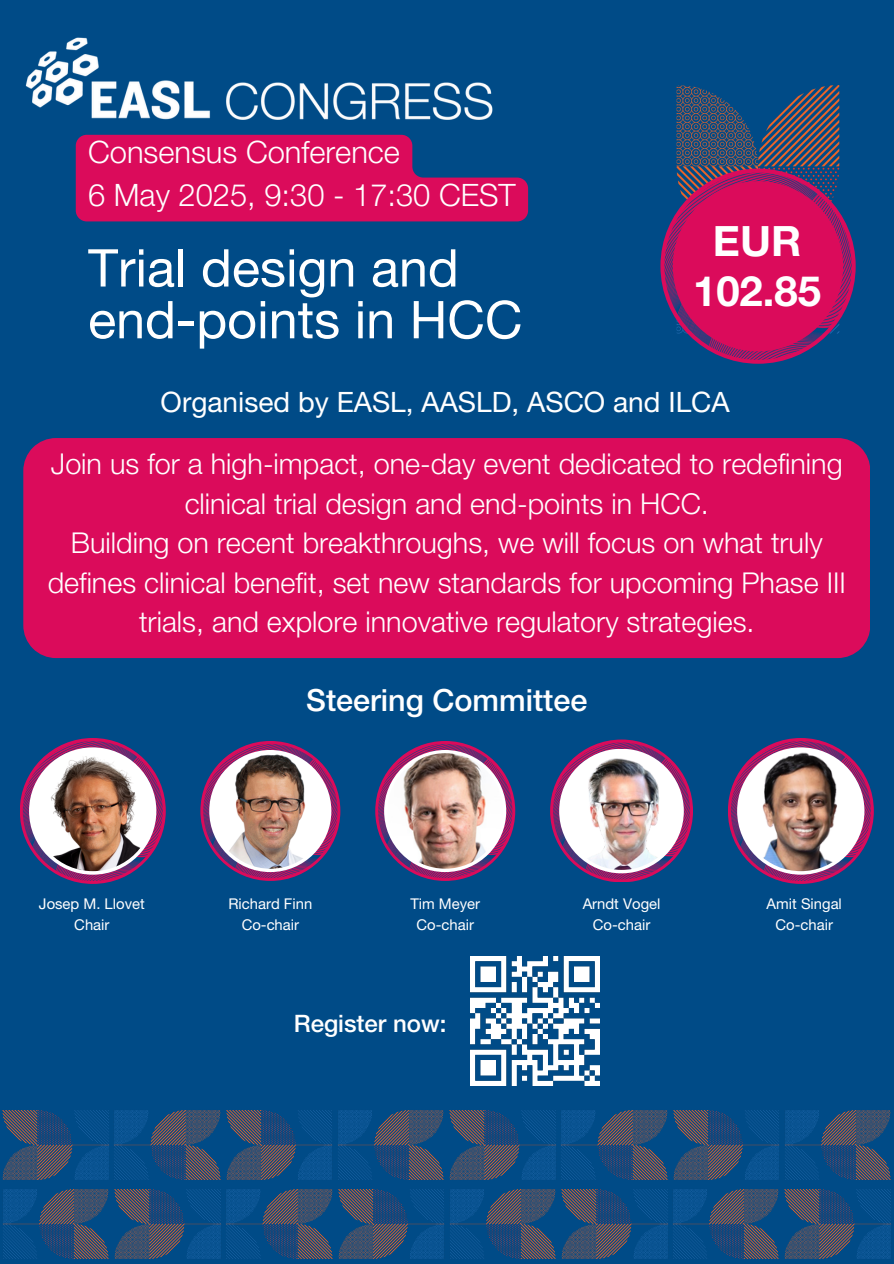
<style>
.page{position:relative;width:894px;height:1264px;background:#fff}
.page>*{position:absolute;margin:0;border:0;box-sizing:border-box;transform-origin:0 0}
.t1{font:52.05px/51.8px "Helvetica Neue LT Pro";color:#fff}
.t2{font:700 41.85px/49.9px "Helvetica Neue LT Pro";color:#fff;text-align:center}
.t3{font:300 30.9px/42.8px "Helvetica Neue LT Pro";color:#fff}
.t4{font:500 30.6px "Helvetica Neue LT Pro";color:#fff}
.t5{font:300 28.8px/39.3px "Helvetica Neue LT Pro";color:#fff;text-align:center}
.t6{font:28.05px "Helvetica Neue LT Pro";color:#fff}
.t7{font:500 24px "Helvetica Neue LT Pro";color:#fff}
.t8{font:14.85px "Helvetica Neue LT Pro";color:#fff}
</style>
<div class="page">
<div style="left:0;top:0;width:893px;height:1263px;background:#004b87"></div>
<img style="left:2px;top:1110px;width:890px;height:149px">
<img style="left:25px;top:37px;width:468px;height:83px">
<svg style="left:20px;top:738px;width:146px;height:145px"></svg>
<img style="left:23px;top:741px;width:140px;height:140px;border-radius:50%">
<div style="left:29px;top:747px;width:127px;height:127px;background:#fff;border-radius:50%"></div>
<img style="left:33px;top:750px;width:120px;height:121px;border-radius:50%">
<svg style="left:727px;top:738px;width:146px;height:145px"></svg>
<img style="left:730px;top:741px;width:140px;height:140px;border-radius:50%">
<div style="left:737px;top:747px;width:127px;height:127px;background:#fff;border-radius:50%"></div>
<img style="left:740px;top:750px;width:120px;height:121px;border-radius:50%">
<svg style="left:200px;top:741px;width:140px;height:140px"></svg>
<img style="left:203px;top:744px;width:134px;height:134px;border-radius:50%">
<div style="left:209px;top:750px;width:122px;height:122px;background:#fff;border-radius:50%"></div>
<img style="left:212px;top:753px;width:116px;height:115px;border-radius:50%">
<svg style="left:550px;top:739px;width:142px;height:143px"></svg>
<img style="left:553px;top:742px;width:137px;height:137px;border-radius:50%">
<svg style="left:559px;top:748px;width:124px;height:125px"></svg>
<img style="left:562px;top:752px;width:118px;height:117px;border-radius:50%">
<svg style="left:375px;top:741px;width:140px;height:140px"></svg>
<img style="left:378px;top:744px;width:134px;height:134px;border-radius:50%">
<svg style="left:384px;top:750px;width:122px;height:122px"></svg>
<img style="left:387px;top:753px;width:116px;height:115px;border-radius:50%">
<img style="left:470px;top:956px;width:129px;height:129px">
<div style="left:23px;top:438px;width:846px;height:220px;background:#db0b5b"></div>
<img style="left:668px;top:85px;width:181px;height:255px">
<svg style="left:660px;top:169px;width:195px;height:195px;background:#cb0f5d"></svg>
<img style="left:664px;top:173px;width:187px;height:187px;border-radius:50%">
<div style="left:672px;top:181px;width:170px;height:170px;background:#db0b5b;border-radius:50%"></div>
<svg style="left:76px;top:135px;width:452px;height:86px;background:#be1360"></svg>
<p class="t3" style="left:88px;top:135px;width:429px">Consensus Conference<br>6 May 2025, 9:30 - 17:30 CEST</p>
<p class="t1" style="left:88px;top:249px;width:436px">Trial design and end-points in HCC</p>
<p class="t2" style="left:692px;top:222px;width:129px">EUR<br>102.85</p>
<p class="t6" style="left:161px;top:391px;width:570px">Organised by EASL, AASLD, ASCO and ILCA</p>
<p class="t5" style="left:48px;top:448px;width:799px">Join us for a high-impact, one-day event dedicated to redefining clinical trial design and end-points in HCC.<br>Building on recent breakthroughs, we will focus on what truly defines clinical benefit, set new standards for upcoming Phase III trials, and explore innovative regulatory strategies.</p>
<p class="t8" style="left:39px;top:898px;width:107px">Josep M. Llovet</p>
<p class="t8" style="left:74px;top:919px;width:37px">Chair</p>
<p class="t4" style="left:306px;top:689px;width:283px">Steering Committee</p>
<p class="t8" style="left:228px;top:898px;width:85px">Richard Finn</p>
<p class="t8" style="left:241px;top:919px;width:59px">Co-chair</p>
<p class="t8" style="left:410px;top:898px;width:71px">Tim Meyer</p>
<p class="t8" style="left:416px;top:919px;width:59px">Co-chair</p>
<p class="t7" style="left:294px;top:1014px;width:154px">Register now:</p>
<p class="t8" style="left:582px;top:898px;width:79px">Arndt Vogel</p>
<p class="t8" style="left:592px;top:919px;width:59px">Co-chair</p>
<p class="t8" style="left:766px;top:898px;width:77px">Amit Singal</p>
<p class="t8" style="left:775px;top:919px;width:59px">Co-chair</p>
</div>
